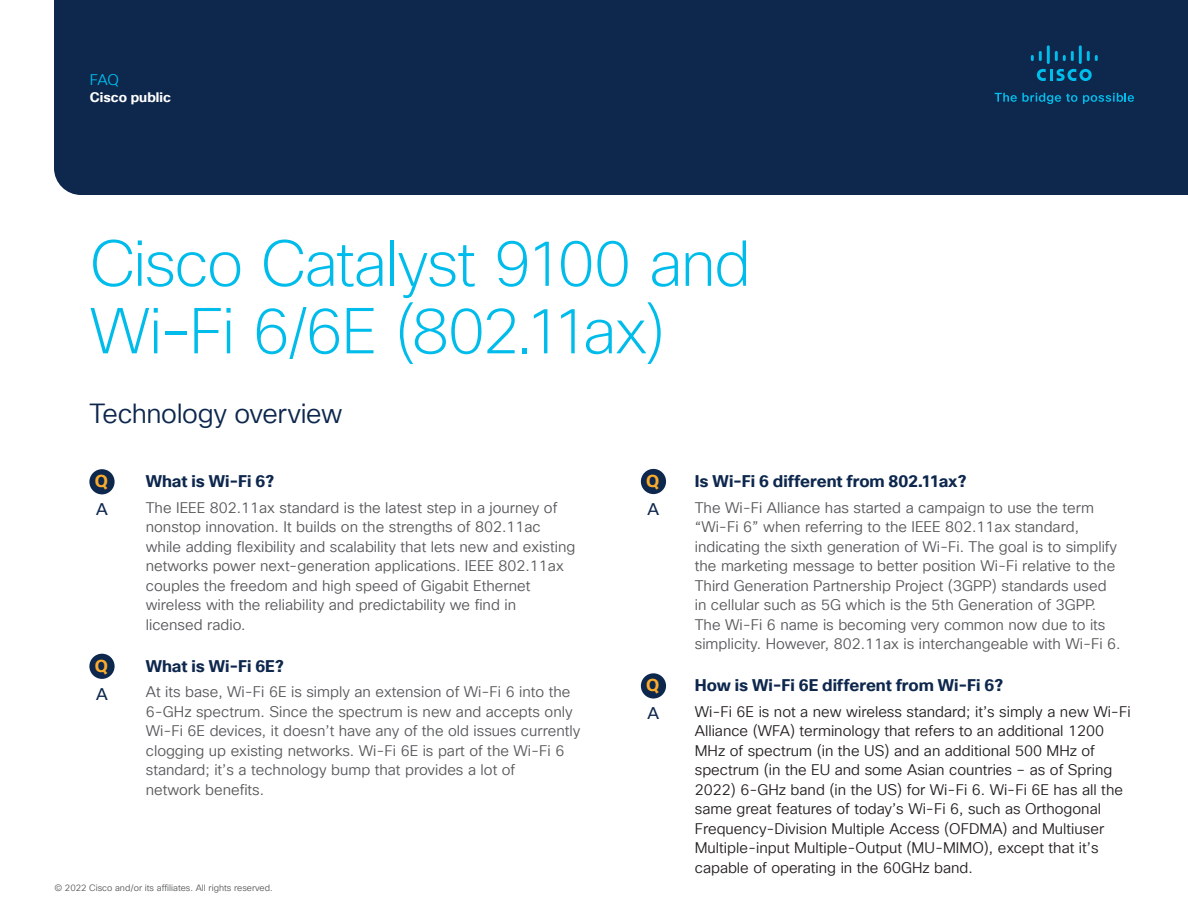
<style>
.page{position:relative;width:1188px;height:918px;background:#fff}
.page>*{position:absolute;margin:0;border:0;box-sizing:border-box;transform-origin:0 0}
.Title_Headline{font:200 63px/67.5px "Cisco Sans TT";letter-spacing:-.025em;color:#00bceb}
.Subhead2_Indigo{font:27px "Cisco Sans TT Light";letter-spacing:-.015em;color:#0d274d}
.Subhead2_Orange{font:700 16.8px "Cisco Sans TT";color:#fbab2c}
.Subhead3_Indigo{font:700 16.5px "Cisco Sans TT";letter-spacing:-.005em;color:#0d274d}
.Subhead2_Orange-2{font:16.5px "Cisco Sans TT";color:#0d274d}
.Body{font:15px/19.5px "Cisco Sans TT Light";color:#57585a}
.Body-2{font:15px/19.5px "Cisco Sans TT Light";color:#231f20}
.Doc_Type{font:15px "Cisco Sans TT Light";color:#00bceb}
.Confidentiality{font:700 13.5px "Cisco Sans TT";color:#fff}
.t1{font:9px "Cisco Sans TT Light";color:#57585a}
</style>
<div class="page">
<div style="left:54px;top:0;width:1134px;height:195px;background:#0d274d"></div>
<svg style="left:995px;top:93px;width:82px;height:11px"></svg>
<svg style="left:1083px;top:93px;width:51px;height:11px"></svg>
<svg style="left:1037px;top:69px;width:55px;height:12px"></svg>
<svg style="left:1031px;top:51px;width:11px;height:10px"></svg>
<hr style="left:1047px;top:45px;width:3px;height:19px;background:#00bdeb">
<svg style="left:1055px;top:51px;width:19px;height:10px"></svg>
<hr style="left:1079px;top:45px;width:3px;height:19px;background:#00bdeb">
<svg style="left:1087px;top:51px;width:11px;height:10px"></svg>
<div style="left:89px;top:469px;width:26px;height:25px;background:#0d274d;border-radius:50%"></div>
<div style="left:641px;top:469px;width:25px;height:25px;background:#0d274d;border-radius:50%"></div>
<div style="left:89px;top:654px;width:26px;height:25px;background:#0d274d;border-radius:50%"></div>
<div style="left:641px;top:673px;width:25px;height:26px;background:#0d274d;border-radius:50%"></div>
<p class="Doc_Type" style="left:90px;top:70px;width:31px">FAQ</p>
<p class="Confidentiality" style="left:90px;top:88px;width:83px">Cisco public</p>
<p class="Title_Headline" style="left:90px;top:232px;width:663px">Cisco Catalyst 9100 and<br>Wi-Fi 6/6E (802.11ax)</p>
<p class="Subhead2_Indigo" style="left:89px;top:396px;width:254px">Technology overview</p>
<p class="Subhead2_Orange" style="left:95px;top:470px;width:15px">Q</p>
<p class="Subhead2_Orange-2" style="left:96px;top:498px;width:13px">A</p>
<p class="Subhead2_Orange" style="left:95px;top:655px;width:15px">Q</p>
<p class="Subhead2_Orange-2" style="left:96px;top:683px;width:13px">A</p>
<p class="Subhead3_Indigo" style="left:146px;top:471px;width:130px">What is Wi-Fi 6?</p>
<p class="Body" style="left:146px;top:498px;width:431px">The IEEE 802.11ax standard is the latest step in a journey of nonstop innovation. It builds on the strengths of 802.11ac while adding flexibility and scalability that lets new and existing networks power next-generation applications. IEEE 802.11ax couples the freedom and high speed of Gigabit Ethernet wireless with the reliability and predictability we find in licensed radio.</p>
<p class="Subhead3_Indigo" style="left:146px;top:655px;width:139px">What is Wi-Fi 6E?</p>
<p class="Body" style="left:146px;top:683px;width:436px">At its base, Wi-Fi 6E is simply an extension of Wi-Fi 6 into the 6-GHz spectrum. Since the spectrum is new and accepts only Wi-Fi 6E devices, it doesn’t have any of the old issues currently clogging up existing networks. Wi-Fi 6E is part of the Wi-Fi 6 standard; it’s a technology bump that provides a lot of<br>network benefits.</p>
<p class="t1" style="left:54px;top:882px;width:220px">© 2022 Cisco and/or its affiliates. All rights reserved.</p>
<p class="Subhead2_Orange" style="left:646px;top:470px;width:15px">Q</p>
<p class="Subhead2_Orange-2" style="left:648px;top:498px;width:13px">A</p>
<p class="Subhead2_Orange" style="left:646px;top:674px;width:15px">Q</p>
<p class="Subhead2_Orange-2" style="left:648px;top:702px;width:13px">A</p>
<p class="Subhead3_Indigo" style="left:695px;top:471px;width:273px">Is Wi-Fi 6 different from 802.11ax?</p>
<p class="Body" style="left:695px;top:498px;width:427px">The Wi-Fi Alliance has started a campaign to use the term “Wi-Fi 6” when referring to the IEEE 802.11ax standard, indicating the sixth generation of Wi-Fi. The goal is to simplify the marketing message to better position Wi-Fi relative to the Third Generation Partnership Project (3GPP) standards used in cellular such as 5G which is the 5th Generation of 3GPP.<br>The Wi-Fi 6 name is becoming very common now due to its simplicity. However, 802.11ax is interchangeable with Wi-Fi 6.</p>
<p class="Subhead3_Indigo" style="left:695px;top:675px;width:310px">How is Wi-Fi 6E different from Wi-Fi 6?</p>
<p class="Body-2" style="left:695px;top:702px;width:437px">Wi-Fi 6E is not a new wireless standard; it’s simply a new Wi-Fi Alliance (WFA) terminology that refers to an additional 1200<br>MHz of spectrum (in the US) and an additional 500 MHz of spectrum (in the EU and some Asian countries – as of Spring 2022) 6-GHz band (in the US) for Wi-Fi 6. Wi-Fi 6E has all the same great features of today’s Wi-Fi 6, such as Orthogonal Frequency-Division Multiple Access (OFDMA) and Multiuser Multiple-input Multiple-Output (MU-MIMO), except that it’s capable of operating in the 60GHz band.</p>
</div>
